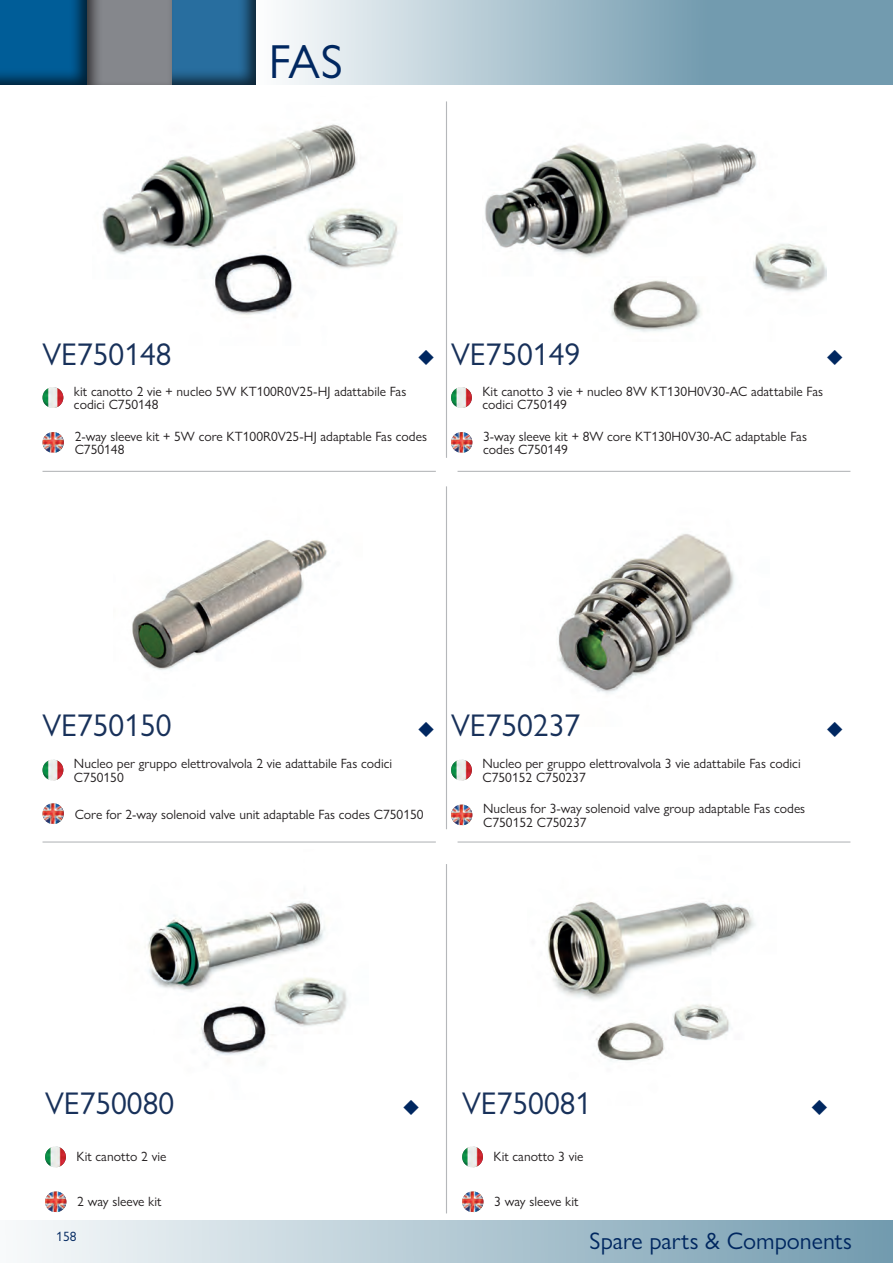
<style>
.page{position:relative;width:893px;height:1263px;background:#fff}
.page>*{position:absolute;margin:0;border:0;box-sizing:border-box;transform-origin:0 0}
.t1{font:48px "Gill Sans Nova";color:#002760}
.t2{font:31.5px "Gill Sans Nova";color:#18315a}
.t3{font:24px "Gill Sans Nova";color:#002760}
.t4{font:13.5px/13.5px "Gill Sans Nova";color:#231f20}
.t5{font:13.5px "Gill Sans Nova";color:#002760}
</style>
<div class="page">
<svg style="left:287px;top:0;width:606px;height:85px;background:#9fbbc8"></svg>
<div style="left:169px;top:0;width:88px;height:86px;background:#231f20;opacity:.75"></div>
<div style="left:84px;top:0;width:88px;height:87px;background:#231f20;opacity:.75"></div>
<div style="left:0;top:0;width:88px;height:86px;background:#231f20;opacity:.75"></div>
<div style="left:0;top:1220px;width:893px;height:43px;background:linear-gradient(to right,#f8fafb,#729baf)"></div>
<img style="left:102px;top:124px;width:296px;height:191px">
<img style="left:485px;top:143px;width:342px;height:189px">
<img style="left:132px;top:539px;width:195px;height:131px">
<img style="left:558px;top:534px;width:177px;height:160px">
<img style="left:148px;top:901px;width:200px;height:155px">
<img style="left:548px;top:901px;width:208px;height:160px">
<img style="left:43px;top:432px;width:21px;height:21px">
<img style="left:451px;top:432px;width:21px;height:21px">
<img style="left:43px;top:803px;width:21px;height:21px">
<img style="left:451px;top:804px;width:21px;height:21px">
<img style="left:45px;top:1191px;width:21px;height:21px">
<img style="left:462px;top:1191px;width:21px;height:21px">
<img style="left:43px;top:387px;width:20px;height:21px;border-radius:10px">
<img style="left:451px;top:387px;width:21px;height:21px;border-radius:10px">
<img style="left:43px;top:760px;width:20px;height:20px;border-radius:10px">
<img style="left:451px;top:760px;width:21px;height:20px;border-radius:10px">
<img style="left:45px;top:1146px;width:21px;height:21px;border-radius:10px">
<img style="left:462px;top:1146px;width:21px;height:21px;border-radius:10px">
<hr style="left:446px;top:101px;width:1px;height:357px;background:#85888d">
<hr style="left:458px;top:471px;width:392px;height:1px;background:#85888d">
<hr style="left:43px;top:471px;width:393px;height:1px;background:#85888d">
<hr style="left:458px;top:841px;width:392px;height:1px;background:#85888d">
<hr style="left:43px;top:841px;width:393px;height:1px;background:#85888d">
<hr style="left:446px;top:486px;width:1px;height:343px;background:#85888d">
<hr style="left:446px;top:864px;width:1px;height:349px;background:#85888d">
<h1 class="t1" style="left:269px;top:32px;width:75px">FAS</h1>
<h2 class="t2" style="left:43px;top:335px;width:131px">VE750148</h2>
<h2 class="t2" style="left:451px;top:335px;width:131px">VE750149</h2>
<p class="t4" style="left:74px;top:384px;width:334px">kit canotto 2 vie + nucleo 5W KT100R0V25-HJ adattabile Fas codici C750148</p>
<p class="t4" style="left:482px;top:384px;width:342px">Kit canotto 3 vie + nucleo 8W KT130H0V30-AC adattabile Fas codici C750149</p>
<p class="t4" style="left:75px;top:429px;width:354px">2-way sleeve kit + 5W core KT100R0V25-HJ adaptable Fas codes<br>C750148</p>
<p class="t4" style="left:483px;top:429px;width:325px">3-way sleeve kit + 8W core KT130H0V30-AC adaptable Fas codes C750149</p>
<h2 class="t2" style="left:43px;top:706px;width:131px">VE750150</h2>
<h2 class="t2" style="left:451px;top:706px;width:131px">VE750237</h2>
<p class="t4" style="left:74px;top:757px;width:320px">Nucleo per gruppo elettrovalvola 2 vie adattabile Fas codici<br>C750150</p>
<p class="t4" style="left:482px;top:757px;width:320px">Nucleo per gruppo elettrovalvola 3 vie adattabile Fas codici<br>C750152 C750237</p>
<p class="t4" style="left:75px;top:808px;width:350px">Core for 2-way solenoid valve unit adaptable Fas codes C750150</p>
<p class="t4" style="left:483px;top:802px;width:324px">Nucleus for 3-way solenoid valve group adaptable Fas codes<br>C750152 C750237</p>
<h2 class="t2" style="left:45px;top:1084px;width:131px">VE750080</h2>
<h2 class="t2" style="left:462px;top:1084px;width:131px">VE750081</h2>
<p class="t4" style="left:77px;top:1150px;width:91px">Kit canotto 2 vie</p>
<p class="t4" style="left:494px;top:1150px;width:91px">Kit canotto 3 vie</p>
<p class="t4" style="left:77px;top:1195px;width:86px">2 way sleeve kit</p>
<p class="t4" style="left:494px;top:1195px;width:86px">3 way sleeve kit</p>
<p class="t5" style="left:56px;top:1228px;width:22px">158</p>
<h3 class="t3" style="left:590px;top:1226px;width:264px">Spare parts &amp; Components</h3>
</div>
